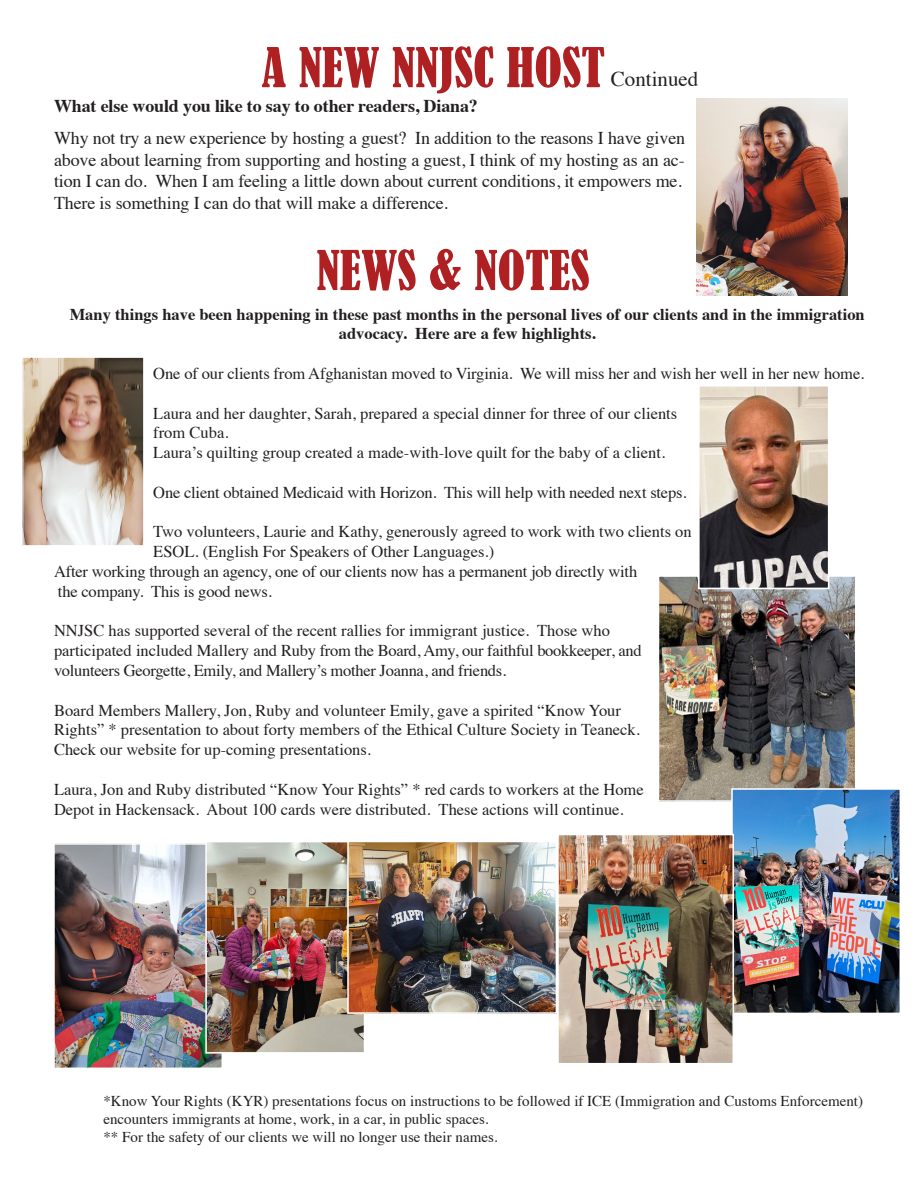
<style>
.page{position:relative;width:918px;height:1188px;background:#fff}
.page>*{position:absolute;margin:0;border:0;box-sizing:border-box;transform-origin:0 0}
.t1{font:condensed 51px "Bernard";color:#af2023}
.t2{font:21px "Times";color:#231f20}
.t3{font:18px/21.6px "Times";letter-spacing:-.01em;color:#231f20}
.t4{font:700 18px "Times";letter-spacing:-.01em;color:#231f20}
.t5{font:16.5px/19.8px "Times";color:#231f20}
.t6{font:700 16.5px/19.8px "Times";color:#231f20;text-align:center}
.t7{font:15px/18px "Times";color:#231f20}
</style>
<div class="page">
<img style="left:661px;top:578px;width:193px;height:221px">
<div style="left:658px;top:575px;width:199px;height:227px;border:2px solid #fff"></div>
<img style="left:701px;top:388px;width:126px;height:198px">
<div style="left:698px;top:385px;width:132px;height:204px;border:2px solid #fff"></div>
<img style="left:56px;top:846px;width:164px;height:220px">
<div style="left:53px;top:843px;width:170px;height:226px;border:2px solid #fff"></div>
<img style="left:208px;top:844px;width:154px;height:207px">
<div style="left:205px;top:841px;width:160px;height:213px;border:2px solid #fff"></div>
<img style="left:734px;top:791px;width:164px;height:220px">
<div style="left:731px;top:788px;width:170px;height:226px;border:2px solid #fff"></div>
<img style="left:350px;top:844px;width:204px;height:167px">
<div style="left:347px;top:841px;width:210px;height:173px;border:2px solid #fff"></div>
<img style="left:696px;top:99px;width:152px;height:196px">
<img style="left:560px;top:837px;width:171px;height:224px">
<div style="left:557px;top:834px;width:177px;height:230px;border:2px solid #fff"></div>
<img style="left:24px;top:359px;width:118px;height:185px">
<div style="left:22px;top:357px;width:122px;height:189px;border:1px solid #fff"></div>
<h1 class="t1" style="left:262px;top:38px;width:345px">A NEW NNJSC HOST</h1>
<p class="t2" style="left:611px;top:60px;width:89px">Continued</p>
<p class="t4" style="left:54px;top:88px;width:425px">What else would you like to say to other readers, Diana?</p>
<p class="t3" style="left:54px;top:126px;width:633px">Why not try a new experience by hosting a guest? In addition to the reasons I have given above about learning from supporting and hosting a guest, I think of my hosting as an ac&shy;tion I can do. When I am feeling a little down about current conditions, it empowers me.<br>There is something I can do that will make a difference.</p>
<h1 class="t1" style="left:316px;top:241px;width:275px">NEWS &amp; NOTES</h1>
<p class="t6" style="left:70px;top:302px;width:797px">Many things have been happening in these past months in the personal lives of our clients and in the immigration advocacy. Here are a few highlights.</p>
<p class="t5" style="left:153px;top:362px;width:713px">One of our clients from Afghanistan moved to Virginia. We will miss her and wish her well in her new home.</p>
<p class="t5" style="left:153px;top:402px;width:525px">Laura and her daughter, Sarah, prepared a special dinner for three of our clients from Cuba.<br>Laura’s quilting group created a made-with-love quilt for the baby of a client.</p>
<p class="t5" style="left:153px;top:481px;width:535px">One client obtained Medicaid with Horizon. This will help with needed next steps.</p>
<p class="t5" style="left:153px;top:521px;width:540px">Two volunteers, Laurie and Kathy, generously agreed to work with two clients on</p>
<p class="t5" style="left:153px;top:540px;width:342px">ESOL. (English For Speakers of Other Languages.)</p>
<p class="t5" style="left:54px;top:560px;width:585px">After working through an agency, one of our clients now has a permanent job directly with</p>
<p class="t5" style="left:58px;top:580px;width:215px">the company. This is good news.</p>
<p class="t5" style="left:54px;top:620px;width:589px">NNJSC has supported several of the recent rallies for immigrant justice. Those who participated included Mallery and Ruby from the Board, Amy, our faithful bookkeeper, and volunteers Georgette, Emily, and Mallery’s mother Joanna, and friends.</p>
<p class="t5" style="left:54px;top:699px;width:587px">Board Members Mallery, Jon, Ruby and volunteer Emily, gave a spirited “Know Your<br>Rights” * presentation to about forty members of the Ethical Culture Society in Teaneck.<br>Check our website for up-coming presentations.</p>
<p class="t5" style="left:54px;top:778px;width:591px">Laura, Jon and Ruby distributed “Know Your Rights” * red cards to workers at the Home<br>Depot in Hackensack. About 100 cards were distributed. These actions will continue.</p>
<p class="t7" style="left:103px;top:1091px;width:761px">*Know Your Rights (KYR) presentations focus on instructions to be followed if ICE (Immigration and Customs Enforcement) encounters immigrants at home, work, in a car, in public spaces.<br>** For the safety of our clients we will no longer use their names.</p>
</div>
